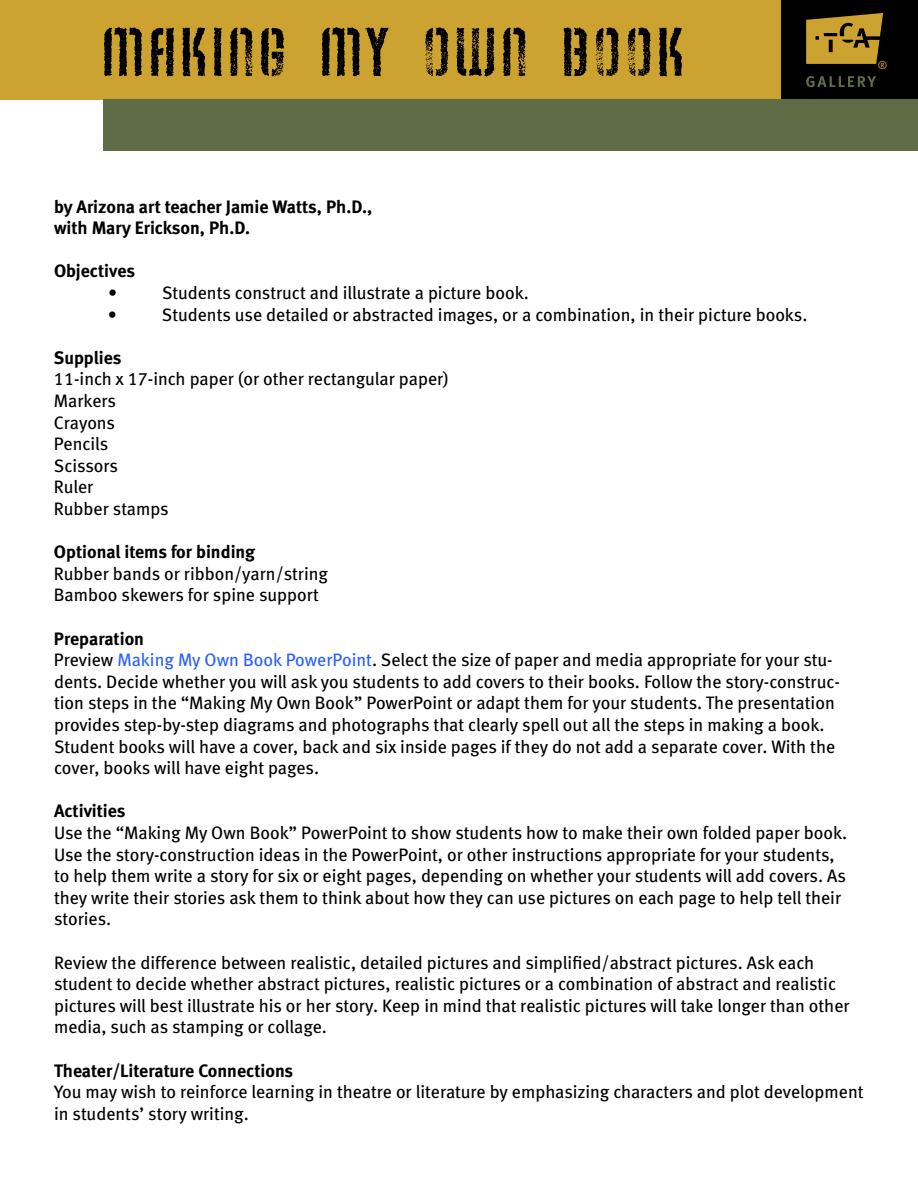
<style>
.page{position:relative;width:918px;height:1188px;background:#fff}
.page>*{position:absolute;margin:0;border:0;box-sizing:border-box;transform-origin:0 0}
.t1{font:69px "Weltron Urban";letter-spacing:.02em;color:#000}
.t2{font:18px/21.6px "Meta Book LF";color:#000}
.t3{font:700 18px/21.6px "Meta";color:#000}
.t4{font:11.1px "Meta";color:#cca231}
.s1{color:#2a5fff}
</style>
<div class="page">
<div style="left:468px;top:0;width:450px;height:117px;background:#000"></div>
<div style="left:0;top:0;width:781px;height:99px;background:#cca231"></div>
<div style="left:103px;top:99px;width:815px;height:52px;background:#606c46"></div>
<svg style="left:806px;top:13px;width:77px;height:51px"></svg>
<svg style="left:806px;top:76px;width:70px;height:11px"></svg>
<h1 class="t1" style="left:97px;top:10px;width:586px">MAKING MY OWN BOOK</h1>
<p class="t4" style="left:878px;top:58px;width:11px">®</p>
<p class="t3" style="left:54px;top:195px;width:320px">by Arizona art teacher Jamie Watts, Ph.D., with Mary Erickson, Ph.D.</p>
<p class="t3" style="left:54px;top:260px;width:83px">Objectives</p>
<p class="t2" style="left:108px;top:281px;width:11px">•</p>
<p class="t2" style="left:162px;top:281px;width:368px">Students construct and illustrate a picture book.</p>
<p class="t2" style="left:108px;top:303px;width:11px">•</p>
<p class="t2" style="left:162px;top:303px;width:647px">Students use detailed or abstracted images, or a combination, in their picture books.</p>
<p class="t3" style="left:54px;top:346px;width:69px">Supplies</p>
<p class="t2" style="left:54px;top:368px;width:396px">11-inch x 17-inch paper (or other rectangular paper)<br>Markers<br>Crayons<br>Pencils<br>Scissors<br>Ruler<br>Rubber stamps</p>
<p class="t3" style="left:54px;top:541px;width:203px">Optional items for binding</p>
<p class="t2" style="left:54px;top:562px;width:276px">Rubber bands or ribbon/yarn/string<br>Bamboo skewers for spine support</p>
<p class="t3" style="left:54px;top:627px;width:92px">Preparation</p>
<p class="t2" style="left:54px;top:649px;width:787px">Preview <span class="s1">Making My Own Book PowerPoint</span>. Select the size of paper and media appropriate for your stu&shy;dents. Decide whether you will ask you students to add covers to their books. Follow the story-construc&shy;tion steps in the “Making My Own Book” PowerPoint or adapt them for your students. The presentation provides step-by-step diagrams and photographs that clearly spell out all the steps in making a book.<br>Student books will have a cover, back and six inside pages if they do not add a separate cover. With the cover, books will have eight pages.</p>
<p class="t3" style="left:54px;top:800px;width:73px">Activities</p>
<p class="t2" style="left:54px;top:821px;width:795px">Use the “Making My Own Book” PowerPoint to show students how to make their own folded paper book.<br>Use the story-construction ideas in the PowerPoint, or other instructions appropriate for your students, to help them write a story for six or eight pages, depending on whether your students will add covers. As they write their stories ask them to think about how they can use pictures on each page to help tell their stories.</p>
<p class="t2" style="left:54px;top:951px;width:797px">Review the difference between realistic, detailed pictures and simplified/abstract pictures. Ask each student to decide whether abstract pictures, realistic pictures or a combination of abstract and realistic pictures will best illustrate his or her story. Keep in mind that realistic pictures will take longer than other media, such as stamping or collage.</p>
<p class="t3" style="left:54px;top:1059px;width:241px">Theater/Literature Connections</p>
<p class="t2" style="left:54px;top:1081px;width:811px">You may wish to reinforce learning in theatre or literature by emphasizing characters and plot development in students’ story writing.</p>
</div>
